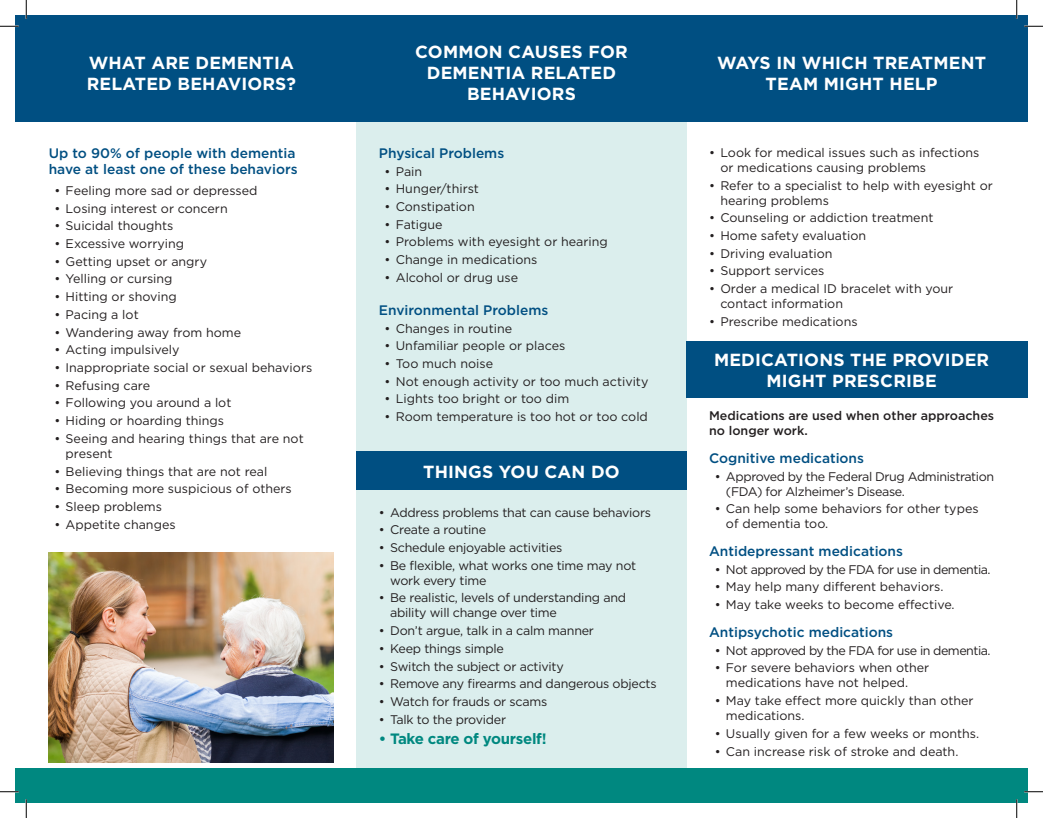
<style>
.page{position:relative;width:1043px;height:818px;background:#fff}
.page>*{position:absolute;margin:0;border:0;box-sizing:border-box;transform-origin:0 0}
.t1{font:700 17.5px/21px "Gotham";letter-spacing:.01em;color:#fff;text-align:center}
.t2{font:700 15px "Gotham";letter-spacing:-.02em;color:#008880}
.t3{font:500 13.75px/16.5px "Gotham";color:#004f82}
.t4{font:12.5px/15px "Gotham";color:#231f20}
.t5{font:12.5px/15px "Gotham";letter-spacing:-.02em;color:#231f20}
.t6{font:12.5px "Gotham";letter-spacing:-.04em;color:#231f20}
.t7{font:12.5px/15px "Gotham";letter-spacing:-.03em;color:#231f20}
.t8{font:500 12.5px/15px "Gotham";color:#231f20}
</style>
<div class="page">
<div style="left:15px;top:15px;width:1013px;height:107px;background:#004f82"></div>
<div style="left:686px;top:341px;width:342px;height:57px;background:#004f82"></div>
<div style="left:356px;top:122px;width:330px;height:662px;background:#dbeeed"></div>
<div style="left:15px;top:768px;width:1013px;height:34px;background:#008880"></div>
<div style="left:356px;top:451px;width:330px;height:39px;background:#004f82"></div>
<img style="left:49px;top:552px;width:285px;height:210px">
<svg style="left:0;top:25px;width:19px;height:2px"></svg>
<svg style="left:1024px;top:25px;width:18px;height:2px"></svg>
<svg style="left:0;top:790px;width:19px;height:2px"></svg>
<svg style="left:1024px;top:790px;width:18px;height:2px"></svg>
<svg style="left:25px;top:0;width:2px;height:19px"></svg>
<svg style="left:25px;top:799px;width:2px;height:19px"></svg>
<svg style="left:1015px;top:0;width:2px;height:19px"></svg>
<svg style="left:1015px;top:799px;width:2px;height:19px"></svg>
<h2 class="t1" style="left:415px;top:41px;width:214px">COMMON CAUSES FOR<br>DEMENTIA RELATED<br>BEHAVIORS</h2>
<h2 class="t1" style="left:87px;top:52px;width:211px;text-align:left">WHAT ARE DEMENTIA<br>RELATED BEHAVIORS?</h2>
<h2 class="t1" style="left:717px;top:52px;width:270px">WAYS IN WHICH TREATMENT<br>TEAM MIGHT HELP</h2>
<h3 class="t3" style="left:49px;top:144px;width:250px">Up to 90% of people with dementia have at least one of these behaviors</h3>
<p class="t4" style="left:54px;top:183px;width:204px">• Feeling more sad or depressed</p>
<p class="t4" style="left:54px;top:200px;width:175px">• Losing interest or concern</p>
<p class="t4" style="left:54px;top:218px;width:121px">• Suicidal thoughts</p>
<p class="t4" style="left:54px;top:236px;width:131px">• Excessive worrying</p>
<p class="t4" style="left:54px;top:253px;width:154px">• Getting upset or angry</p>
<p class="t4" style="left:54px;top:271px;width:120px">• Yelling or cursing</p>
<p class="t4" style="left:54px;top:289px;width:124px">• Hitting or shoving</p>
<p class="t4" style="left:54px;top:307px;width:86px">• Pacing a lot</p>
<p class="t4" style="left:54px;top:324px;width:188px">• Wandering away from home</p>
<p class="t4" style="left:54px;top:342px;width:127px">• Acting impulsively</p>
<p class="t4" style="left:54px;top:360px;width:259px">• Inappropriate social or sexual behaviors</p>
<p class="t4" style="left:54px;top:377px;width:97px">• Refusing care</p>
<p class="t4" style="left:54px;top:395px;width:178px">• Following you around a lot</p>
<p class="t4" style="left:54px;top:413px;width:171px">• Hiding or hoarding things</p>
<p class="t4" style="left:66px;top:430px;width:239px;text-indent:-11px">• Seeing and hearing things that are not present</p>
<p class="t4" style="left:54px;top:463px;width:214px">• Believing things that are not real</p>
<p class="t4" style="left:54px;top:481px;width:239px">• Becoming more suspicious of others</p>
<p class="t4" style="left:54px;top:499px;width:109px">• Sleep problems</p>
<p class="t4" style="left:54px;top:516px;width:123px">• Appetite changes</p>
<h3 class="t3" style="left:379px;top:144px;width:127px">Physical Problems</h3>
<p class="t4" style="left:384px;top:163px;width:39px">• Pain</p>
<p class="t4" style="left:384px;top:181px;width:96px">• Hunger/thirst</p>
<p class="t4" style="left:384px;top:199px;width:92px">• Constipation</p>
<p class="t4" style="left:384px;top:216px;width:60px">• Fatigue</p>
<p class="t4" style="left:384px;top:234px;width:225px">• Problems with eyesight or hearing</p>
<p class="t4" style="left:384px;top:252px;width:154px">• Change in medications</p>
<p class="t4" style="left:384px;top:269px;width:135px">• Alcohol or drug use</p>
<h3 class="t3" style="left:379px;top:301px;width:171px">Environmental Problems</h3>
<p class="t4" style="left:384px;top:320px;width:129px">• Changes in routine</p>
<p class="t4" style="left:384px;top:338px;width:182px">• Unfamiliar people or places</p>
<p class="t4" style="left:384px;top:356px;width:110px">• Too much noise</p>
<p class="t4" style="left:384px;top:373px;width:265px">• Not enough activity or too much activity</p>
<p class="t4" style="left:384px;top:391px;width:186px">• Lights too bright or too dim</p>
<p class="t4" style="left:384px;top:409px;width:265px">• Room temperature is too hot or too cold</p>
<h2 class="t1" style="left:423px;top:461px;width:198px">THINGS YOU CAN DO</h2>
<p class="t5" style="left:379px;top:504px;width:274px">• Address problems that can cause behaviors</p>
<p class="t5" style="left:379px;top:522px;width:109px">• Create a routine</p>
<p class="t5" style="left:379px;top:539px;width:185px">• Schedule enjoyable activities</p>
<p class="t5" style="left:390px;top:557px;width:247px;text-indent:-11px">• Be flexible, what works one time may not work every time</p>
<p class="t5" style="left:390px;top:590px;width:237px;text-indent:-11px">• Be realistic, levels of understanding and ability will change over time</p>
<p class="t5" style="left:379px;top:623px;width:216px">• Don’t argue, talk in a calm manner</p>
<p class="t5" style="left:379px;top:640px;width:126px">• Keep things simple</p>
<p class="t5" style="left:379px;top:658px;width:186px">• Switch the subject or activity</p>
<p class="t5" style="left:379px;top:676px;width:279px">• Remove any firearms and dangerous objects</p>
<p class="t5" style="left:379px;top:693px;width:170px">• Watch for frauds or scams</p>
<p class="t5" style="left:379px;top:711px;width:129px">• Talk to the provider</p>
<p class="t2" style="left:379px;top:729px;width:169px">• Take care of yourself!</p>
<p class="t4" style="left:720px;top:145px;width:260px;text-indent:-11px">• Look for medical issues such as infections or medications causing problems</p>
<p class="t4" style="left:720px;top:177px;width:274px;text-indent:-11px">• Refer to a specialist to help with eyesight or hearing problems</p>
<p class="t4" style="left:709px;top:210px;width:226px">• Counseling or addiction treatment</p>
<p class="t4" style="left:709px;top:228px;width:158px">• Home safety evaluation</p>
<p class="t4" style="left:709px;top:245px;width:125px">• Driving evaluation</p>
<p class="t4" style="left:709px;top:263px;width:117px">• Support services</p>
<p class="t4" style="left:720px;top:281px;width:234px;text-indent:-11px">• Order a medical ID bracelet with your contact information</p>
<p class="t4" style="left:709px;top:313px;width:150px">• Prescribe medications</p>
<h2 class="t1" style="left:714px;top:349px;width:277px">MEDICATIONS THE PROVIDER<br>MIGHT PRESCRIBE</h2>
<p class="t8" style="left:709px;top:408px;width:286px">Medications are used when other approaches no longer work.</p>
<h3 class="t3" style="left:709px;top:449px;width:156px">Cognitive medications</h3>
<p class="t7" style="left:726px;top:468px;width:270px;text-indent:-11px">• Approved by the Federal Drug Administration (FDA) for Alzheimer’s Disease.</p>
<p class="t4" style="left:726px;top:501px;width:254px;text-indent:-11px">• Can help some behaviors for other types of dementia too.</p>
<h3 class="t3" style="left:709px;top:542px;width:195px">Antidepressant medications</h3>
<p class="t6" style="left:714px;top:561px;width:277px">• Not approved by the FDA for use in dementia.</p>
<p class="t4" style="left:714px;top:579px;width:230px">• May help many different behaviors.</p>
<p class="t4" style="left:714px;top:597px;width:241px">• May take weeks to become effective.</p>
<h3 class="t3" style="left:709px;top:623px;width:186px">Antipsychotic medications</h3>
<p class="t6" style="left:714px;top:642px;width:277px">• Not approved by the FDA for use in dementia.</p>
<p class="t4" style="left:726px;top:660px;width:205px;text-indent:-11px">• For severe behaviors when other medications have not helped.</p>
<p class="t4" style="left:726px;top:692px;width:249px;text-indent:-11px">• May take effect more quickly than other medications.</p>
<p class="t4" style="left:714px;top:725px;width:266px">• Usually given for a few weeks or months.</p>
<p class="t4" style="left:714px;top:743px;width:245px">• Can increase risk of stroke and death.</p>
</div>
